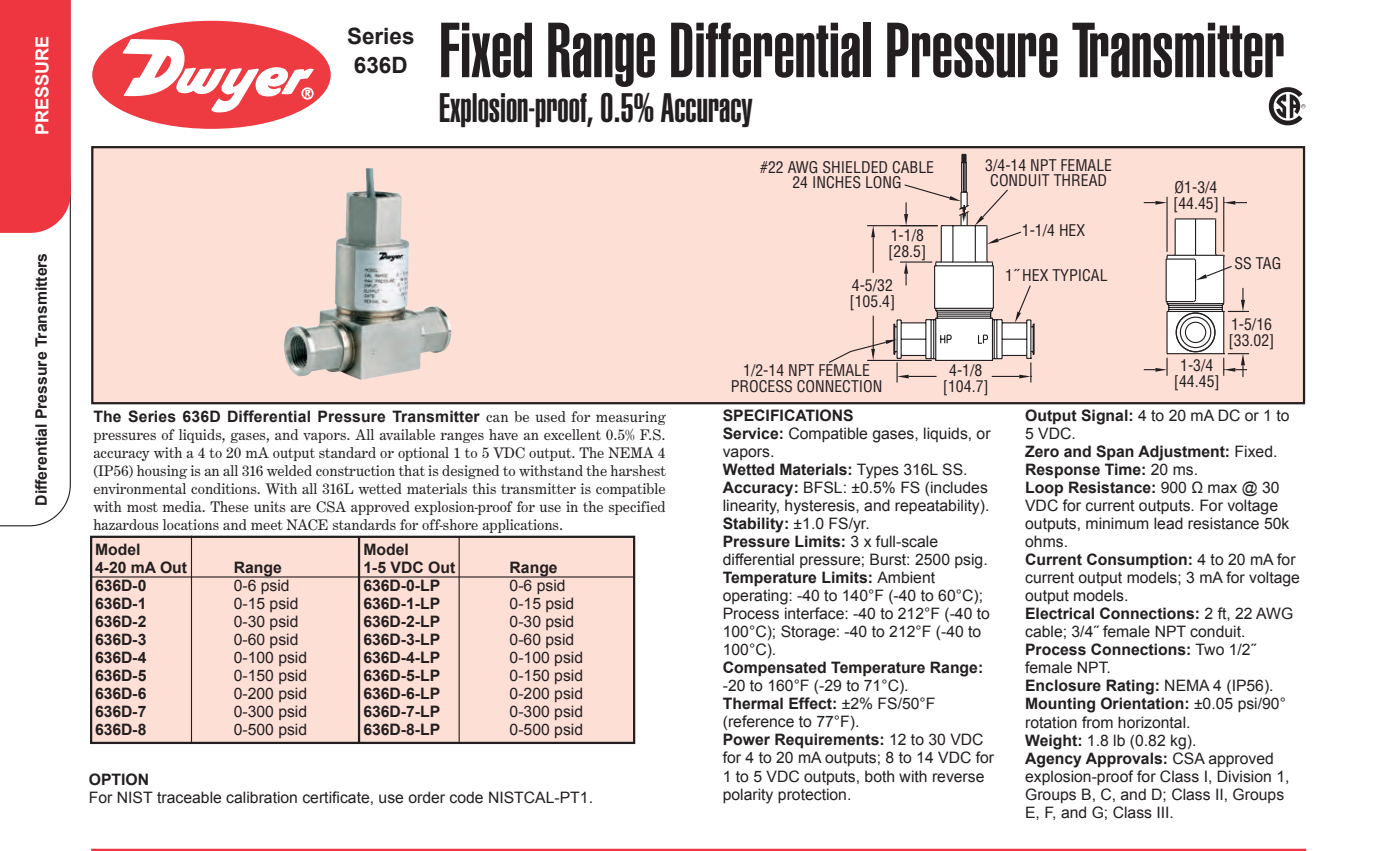
<style>
.page{position:relative;width:1377px;height:851px;background:#fff}
.page>*{position:absolute;margin:0;border:0;box-sizing:border-box;transform-origin:0 0}
.t1{font:900 extra-condensed 76.5px "Helvetica";color:#231f20}
.t2{font:900 extra-condensed 40.5px "Helvetica";color:#231f20}
.t3{font:700 22.5px/29.2px "Arial";color:#231f20;text-align:center}
.t4{font:700 18px "Arial";color:#fff}
.t5{font:15.75px/18px "Arial";color:#231f20}
.t6{font:15.75px/18px "Century Expanded T";color:#231f20;text-align:justify}
.t7{font:700 15.75px/18px "Arial";color:#231f20}
.t8{font:condensed 15.75px/15.8px "Helvetica";color:#231f20;text-align:center}
.s1{font-family:"Century Expanded T";font-weight:400}
.s2{font-weight:700}
</style>
<div class="page">
<div style="left:92px;top:21px;width:239px;height:108px;background:#ee3a41;border-radius:50%"></div>
<svg style="left:122px;top:39px;width:192px;height:74px"></svg>
<div style="left:92px;top:147px;width:1212px;height:256px;background:#fddfd6"></div>
<div style="left:91px;top:146px;width:1214px;height:258px;border:2px solid #231f20"></div>
<img style="left:284px;top:168px;width:167px;height:212px">
<svg style="left:828px;top:154px;width:421px;height:228px"></svg>
<svg style="left:1269px;top:87px;width:36px;height:38px"></svg>
<div style="left:91px;top:537px;width:543px;height:205px;background:#fddfd6"></div>
<div style="left:90px;top:535px;width:545px;height:209px;border:2px solid #231f20"></div>
<hr style="left:90px;top:576px;width:544px;height:1px;background:#231f20">
<hr style="left:459px;top:536px;width:1px;height:206px;background:#231f20">
<hr style="left:191px;top:535px;width:1px;height:207px;background:#231f20">
<hr style="left:358px;top:537px;width:2px;height:206px;background:#231f20">
<hr style="left:91px;top:848px;width:1215px;height:2px;background:#ee3640">
<svg style="left:0;top:0;width:71px;height:526px"></svg>
<p class="t4" style="left:32px;top:135px;width:101px;rotate:-90deg">PRESSURE</p>
<p class="t7" style="left:32px;top:506px;width:254px;rotate:-90deg">Differential Pressure Transmitters</p>
<h3 class="t3" style="left:347px;top:21px;width:69px">Series<br>636D</h3>
<h1 class="t1" style="left:439px;top:23px;width:848px">Fixed Range Differential Pressure Transmitter</h1>
<h2 class="t2" style="left:439px;top:93px;width:316px">Explosion-proof, 0.5% Accuracy</h2>
<p class="t8" style="left:760px;top:160px;width:175px">#22 AWG SHIELDED CABLE<br>24 INCHES LONG</p>
<p class="t8" style="left:985px;top:158px;width:128px">3/4-14 NPT FEMALE<br>CONDUIT THREAD</p>
<p class="t8" style="left:1173px;top:180px;width:47px;text-align:left">Ø1-3/4 [44.45]</p>
<p class="t8" style="left:888px;top:228px;width:40px;text-align:left">1-1/8 [28.5]</p>
<p class="t8" style="left:849px;top:278px;width:47px;text-align:left">4-5/32 [105.4]</p>
<p class="t8" style="left:1022px;top:224px;width:65px">1-1/4 HEX</p>
<p class="t8" style="left:1005px;top:269px;width:104px">1˝ HEX TYPICAL</p>
<p class="t8" style="left:1235px;top:257px;width:48px">SS TAG</p>
<p class="t8" style="left:1229px;top:318px;width:47px;text-align:left">1-5/16 [33.02]</p>
<p class="t8" style="left:731px;top:364px;width:153px">1/2-14 NPT FEMALE<br>PROCESS CONNECTION</p>
<p class="t8" style="left:943px;top:363px;width:47px">4-1/8 [104.7]</p>
<p class="t8" style="left:1174px;top:359px;width:47px">1-3/4 [44.45]</p>
<p class="t7" style="left:93px;top:408px;width:574px">The Series 636D Differential Pressure Transmitter <span class="s1">can be used for measuring</span></p>
<p class="t6" style="left:93px;top:426px;width:574px">pressures of liquids, gases, and vapors. All available ranges have an excellent 0.5% F.S. accuracy with a 4 to 20 mA output standard or optional 1 to 5 VDC output. The NEMA 4 (IP56) housing is an all 316 welded construction that is designed to withstand the harshest environmental conditions. With all 316L wetted materials this transmitter is compatible with most media. These units are CSA approved explosion-proof for use in the specified hazardous locations and meet NACE standards for off-shore applications.</p>
<p class="t7" style="left:95px;top:540px;width:94px">Model<br>4-20 mA Out<br>636D-0<br>636D-1<br>636D-2<br>636D-3<br>636D-4<br>636D-5<br>636D-6<br>636D-7<br>636D-8</p>
<p class="t7" style="left:363px;top:540px;width:93px">Model<br>1-5 VDC Out<br>636D-0-LP<br>636D-1-LP<br>636D-2-LP<br>636D-3-LP<br>636D-4-LP<br>636D-5-LP<br>636D-6-LP<br>636D-7-LP<br>636D-8-LP</p>
<p class="t7" style="left:89px;top:770px;width:62px">OPTION</p>
<p class="t5" style="left:89px;top:788px;width:506px">For NIST traceable calibration certificate, use order code NISTCAL-PT1.</p>
<p class="t7" style="left:234px;top:558px;width:50px">Range</p>
<p class="t5" style="left:234px;top:576px;width:75px">0-6 psid<br>0-15 psid<br>0-30 psid<br>0-60 psid<br>0-100 psid<br>0-150 psid<br>0-200 psid<br>0-300 psid<br>0-500 psid</p>
<p class="t7" style="left:510px;top:558px;width:50px">Range</p>
<p class="t5" style="left:510px;top:576px;width:75px">0-6 psid<br>0-15 psid<br>0-30 psid<br>0-60 psid<br>0-100 psid<br>0-150 psid<br>0-200 psid<br>0-300 psid<br>0-500 psid</p>
<p class="t5" style="left:723px;top:407px;width:269px"><span class="s2">SPECIFICATIONS<br>Service:</span> Compatible gases, liquids, or vapors.<br><span class="s2">Wetted Materials:</span> Types 316L SS.<br><span class="s2">Accuracy:</span> BFSL: ±0.5% FS (includes linearity, hysteresis, and repeatability).<br><span class="s2">Stability:</span> ±1.0 FS/yr.<br><span class="s2">Pressure Limits:</span> 3 x full-scale differential pressure; Burst: 2500 psig.<br><span class="s2">Temperature Limits:</span> Ambient operating: -40 to 140°F (-40 to 60°C);<br>Process interface: -40 to 212°F (-40 to<br>100°C); Storage: -40 to 212°F (-40 to<br>100°C).</p>
<p class="t7" style="left:723px;top:659px;width:262px">Compensated Temperature Range:</p>
<p class="t5" style="left:723px;top:677px;width:273px">-20 to 160°F (-29 to 71°C).<br><span class="s2">Thermal Effect:</span> ±2% FS/50°F (reference to 77°F).<br><span class="s2">Power Requirements:</span> 12 to 30 VDC for 4 to 20 mA outputs; 8 to 14 VDC for<br>1 to 5 VDC outputs, both with reverse polarity protection.</p>
<p class="t5" style="left:1025px;top:407px;width:276px"><span class="s2">Output Signal:</span> 4 to 20 mA DC or 1 to<br>5 VDC.<br><span class="s2">Zero and Span Adjustment:</span> Fixed.<br><span class="s2">Response Time:</span> 20 ms.<br><span class="s2">Loop Resistance:</span> 900 Ω max @ 30<br>VDC for current outputs. For voltage outputs, minimum lead resistance 50k ohms.<br><span class="s2">Current Consumption:</span> 4 to 20 mA for current output models; 3 mA for voltage output models.<br><span class="s2">Electrical Connections:</span> 2 ft, 22 AWG cable; 3/4˝ female NPT conduit.<br><span class="s2">Process Connections:</span> Two 1/2˝ female NPT.<br><span class="s2">Enclosure Rating:</span> NEMA 4 (IP56).<br><span class="s2">Mounting Orientation:</span> ±0.05 psi/90° rotation from horizontal.<br><span class="s2">Weight:</span> 1.8 lb (0.82 kg).<br><span class="s2">Agency Approvals:</span> CSA approved explosion-proof for Class I, Division 1,<br>Groups B, C, and D; Class II, Groups<br>E, F, and G; Class III.</p>
</div>
